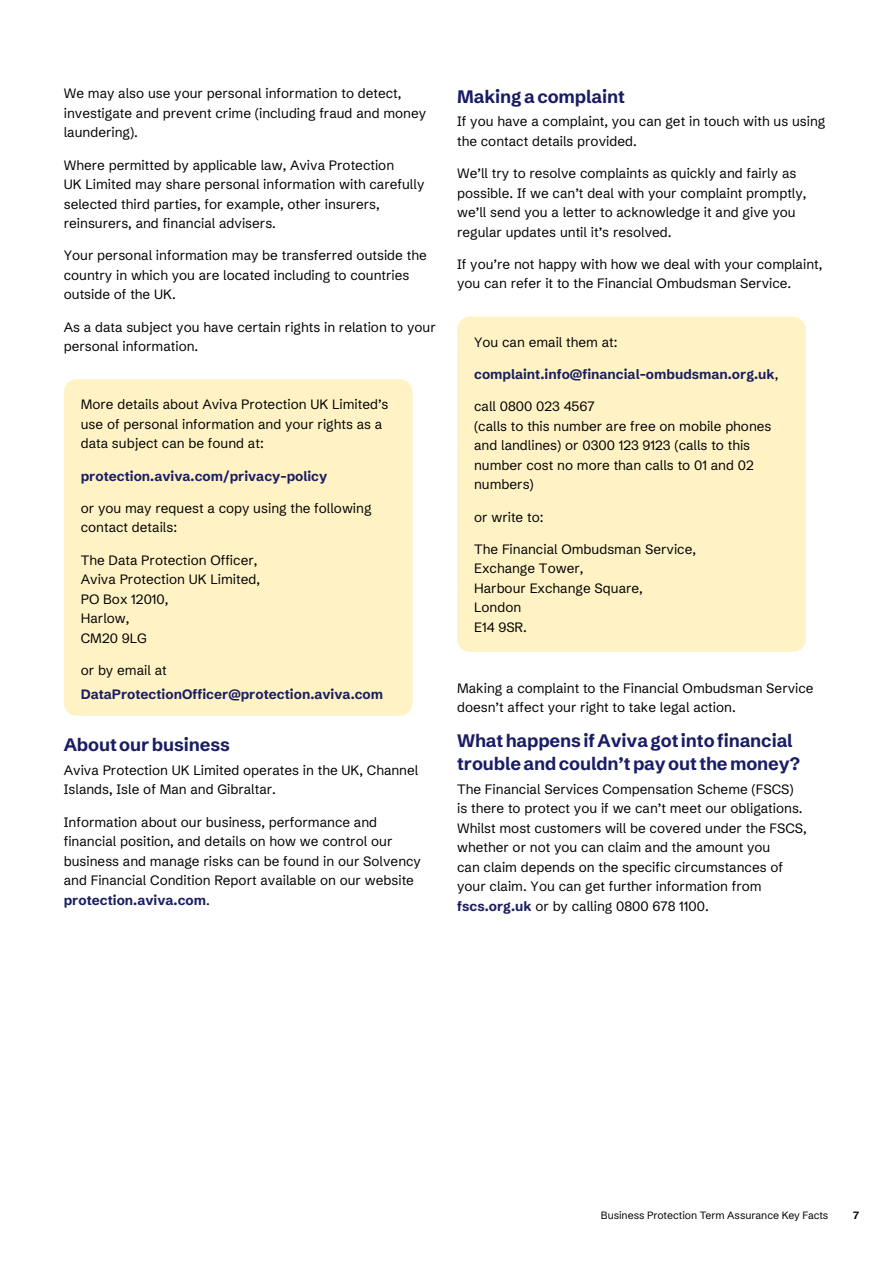
<style>
.page{position:relative;width:893px;height:1263px;background:#fff}
.page>*{position:absolute;margin:0;border:0;box-sizing:border-box;transform-origin:0 0}
.Sub_2_Schib_Bold_12_on_15_-10{font:700 18px/22.5px "Schibsted Grotesk";letter-spacing:-.005em;color:#191d64}
.Body_Schib_9pt_on_13_zero_spacing{font:13.5px/19.5px "Schibsted Grotesk";color:#000}
.Body_Schib_9pt_on_13_zero_spacing-2{font:700 13.5px "Schibsted Grotesk";color:#191d64}
.t1{font:10.5px "Schibsted Grotesk";color:#000}
.t2{font:700 10.5px "Schibsted Grotesk";color:#000}
.s1{font-weight:700;color:#191d64}
.s2{font-weight:400;color:#000}
</style>
<div class="page">
<div style="left:64px;top:379px;width:348px;height:337px;background:#fff3c6;border-radius:13px"></div>
<div style="left:457px;top:317px;width:349px;height:335px;background:#fff3c6;border-radius:13px"></div>
<p class="Body_Schib_9pt_on_13_zero_spacing" style="left:64px;top:82px;width:364px">We may also use your personal information to detect, investigate and prevent crime (including fraud and money laundering).</p>
<p class="Body_Schib_9pt_on_13_zero_spacing" style="left:64px;top:153px;width:362px">Where permitted by applicable law, Aviva Protection<br>UK Limited may share personal information with carefully selected third parties, for example, other insurers, reinsurers, and financial advisers.</p>
<p class="Body_Schib_9pt_on_13_zero_spacing" style="left:64px;top:244px;width:364px">Your personal information may be transferred outside the country in which you are located including to countries outside of the UK.</p>
<p class="Body_Schib_9pt_on_13_zero_spacing" style="left:64px;top:315px;width:373px">As a data subject you have certain rights in relation to your personal information.</p>
<p class="Body_Schib_9pt_on_13_zero_spacing" style="left:81px;top:393px;width:309px">More details about Aviva Protection UK Limited’s use of personal information and your rights as a data subject can be found at:</p>
<p class="Body_Schib_9pt_on_13_zero_spacing-2" style="left:81px;top:464px;width:248px">protection.aviva.com/privacy-policy</p>
<p class="Body_Schib_9pt_on_13_zero_spacing" style="left:81px;top:497px;width:292px">or you may request a copy using the following contact details:</p>
<p class="Body_Schib_9pt_on_13_zero_spacing" style="left:81px;top:549px;width:181px">The Data Protection Officer,<br>Aviva Protection UK Limited,<br>PO Box 12010,<br>Harlow,<br>CM20 9LG</p>
<p class="Body_Schib_9pt_on_13_zero_spacing" style="left:81px;top:659px;width:87px">or by email at</p>
<p class="Body_Schib_9pt_on_13_zero_spacing-2" style="left:81px;top:682px;width:304px">DataProtectionOfficer@protection.aviva.com</p>
<h4 class="Sub_2_Schib_Bold_12_on_15_-10" style="left:64px;top:731px;width:168px">About our business</h4>
<p class="Body_Schib_9pt_on_13_zero_spacing" style="left:64px;top:759px;width:356px">Aviva Protection UK Limited operates in the UK, Channel<br>Islands, Isle of Man and Gibraltar.</p>
<p class="Body_Schib_9pt_on_13_zero_spacing" style="left:64px;top:810px;width:359px">Information about our business, performance and financial position, and details on how we control our business and manage risks can be found in our Solvency and Financial Condition Report available on our website <span class="s1">protection.aviva.com</span>.</p>
<h4 class="Sub_2_Schib_Bold_12_on_15_-10" style="left:457px;top:83px;width:169px">Making a complaint</h4>
<p class="Body_Schib_9pt_on_13_zero_spacing" style="left:457px;top:110px;width:370px">If you have a complaint, you can get in touch with us using the contact details provided.</p>
<p class="Body_Schib_9pt_on_13_zero_spacing" style="left:457px;top:162px;width:351px">We’ll try to resolve complaints as quickly and fairly as possible. If we can’t deal with your complaint promptly, we’ll send you a letter to acknowledge it and give you regular updates until it’s resolved.</p>
<p class="Body_Schib_9pt_on_13_zero_spacing" style="left:457px;top:253px;width:367px">If you’re not happy with how we deal with your complaint, you can refer it to the Financial Ombudsman Service.</p>
<p class="Body_Schib_9pt_on_13_zero_spacing" style="left:474px;top:331px;width:145px">You can email them at:</p>
<p class="Body_Schib_9pt_on_13_zero_spacing-2" style="left:474px;top:363px;width:306px">complaint.info@financial-ombudsman.org.uk<span class="s2">,</span></p>
<p class="Body_Schib_9pt_on_13_zero_spacing" style="left:474px;top:395px;width:299px">call 0800 023 4567<br>(calls to this number are free on mobile phones and landlines) or 0300 123 9123 (calls to this number cost no more than calls to 01 and 02 numbers)</p>
<p class="Body_Schib_9pt_on_13_zero_spacing" style="left:474px;top:505px;width:71px">or write to:</p>
<p class="Body_Schib_9pt_on_13_zero_spacing" style="left:474px;top:538px;width:223px">The Financial Ombudsman Service,<br>Exchange Tower,<br>Harbour Exchange Square,<br>London<br>E14 9SR.</p>
<p class="Body_Schib_9pt_on_13_zero_spacing" style="left:457px;top:676px;width:358px">Making a complaint to the Financial Ombudsman Service doesn’t affect your right to take legal action.</p>
<h4 class="Sub_2_Schib_Bold_12_on_15_-10" style="left:457px;top:728px;width:344px">What happens if Aviva got into financial trouble and couldn’t pay out the money?</h4>
<p class="Body_Schib_9pt_on_13_zero_spacing" style="left:457px;top:777px;width:351px">The Financial Services Compensation Scheme (FSCS) is there to protect you if we can’t meet our obligations.<br>Whilst most customers will be covered under the FSCS, whether or not you can claim and the amount you<br>can claim depends on the specific circumstances of your claim. You can get further information from <span class="s1">fscs.org.uk</span> or by calling 0800 678 1100.</p>
<p class="t1" style="left:601px;top:1207px;width:229px">Business Protection Term Assurance Key Facts</p>
<p class="t2" style="left:853px;top:1207px;width:7px">7</p>
</div>
